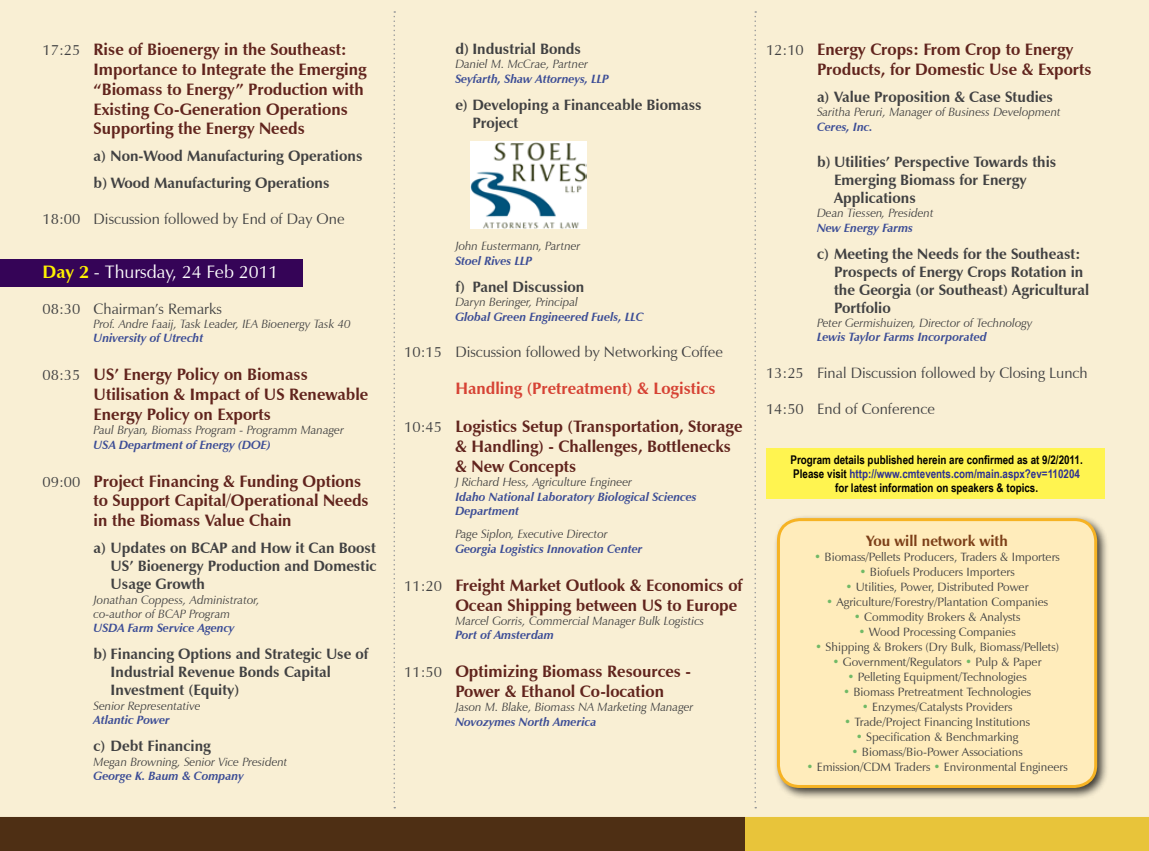
<style>
.page{position:relative;width:1149px;height:851px;background:#fff}
.page>*{position:absolute;margin:0;border:0;box-sizing:border-box;transform-origin:0 0}
.t1{font:18px "Zapf Humanist 601 BT";color:#fff}
.t2{font:700 16.5px/19.8px "Zapf Humanist 601 BT";color:#61241d}
.t3{font:700 16.5px "Zapf Humanist 601 BT";color:#d64234}
.t4{font:700 15px/18px "Zapf Humanist 601 BT";color:#414142}
.t5{font:15px "Zapf Humanist 601 BT";color:#414142}
.t6{font:700 15px "Zapf Humanist 601 BT";color:#7c3f18}
.t7{font:italic 12px/14.4px "Zapf Humanist 601 BT";color:#414142}
.t8{font:12px "Zapf Humanist 601 BT";color:#414142}
.t9{font:italic 700 12px/14.4px "Zapf Humanist 601 BT";color:#3c4d96}
.t10{font:700 12px/14.4px "Arial Narrow";color:#000;text-align:center}
.s1{font-weight:400;font-size:15px;color:#414142}
.s2{font-weight:700;color:#fff200}
.s3{color:#2e3192}
.s4{color:#70b966}
</style>
<div class="page">
<div style="left:744px;top:788px;width:404px;height:62px;background:#e8c43a"></div>
<div style="left:0;top:0;width:744px;height:850px;background:#4e2f14"></div>
<div style="left:0;top:0;width:1148px;height:816px;background:#f9efd4"></div>
<svg style="left:393px;top:11px;width:2px;height:797px;background:#e6dec8"></svg>
<div style="left:772px;top:514px;width:344px;height:292px;background:#000;opacity:.75"></div>
<div style="left:778px;top:519px;width:317px;height:267px;background:#ffecbb;border-radius:21px"></div>
<div style="left:776px;top:518px;width:320px;height:269px;border:3px solid #f6b324;border-radius:21px"></div>
<div style="left:0;top:259px;width:302px;height:27px;background:#350457"></div>
<svg style="left:754px;top:11px;width:2px;height:797px;background:#e6dec8"></svg>
<img style="left:470px;top:141px;width:116px;height:88px">
<div style="left:765px;top:448px;width:339px;height:51px;background:#fff450"></div>
<p class="t2" style="left:94px;top:39px;width:274px;text-indent:-51px"><span class="s1">17:25</span> Rise of Bioenergy in the Southeast:<br>Importance to Integrate the Emerging “Biomass to Energy” Production with Existing Co-Generation Operations Supporting the Energy Needs</p>
<p class="t4" style="left:94px;top:143px;width:270px;line-height:27px">a) Non-Wood Manufacturing Operations b) Wood Manufacturing Operations</p>
<p class="t5" style="left:43px;top:210px;width:303px">18:00 Discussion followed by End of Day One</p>
<p class="t1" style="left:43px;top:260px;width:237px"><span class="s2">Day 2</span> - Thursday, 24 Feb 2011</p>
<p class="t5" style="left:43px;top:299px;width:181px">08:30 Chairman’s Remarks</p>
<p class="t7" style="left:94px;top:316px;width:258px">Prof. Andre Faaij, Task Leader, IEA Bioenergy Task 40</p>
<p class="t9" style="left:94px;top:331px;width:111px">University of Utrecht</p>
<p class="t2" style="left:94px;top:364px;width:276px;text-indent:-51px"><span class="s1">08:35</span> US’ Energy Policy on Biomass<br>Utilisation &amp; Impact of US Renewable<br>Energy Policy on Exports</p>
<p class="t7" style="left:94px;top:423px;width:252px">Paul Bryan, Biomass Program - Programm Manager</p>
<p class="t9" style="left:94px;top:437px;width:179px">USA Department of Energy (DOE)</p>
<p class="t2" style="left:94px;top:471px;width:277px;text-indent:-51px"><span class="s1">09:00</span> Project Financing &amp; Funding Options to Support Capital/Operational Needs in the Biomass Value Chain</p>
<p class="t4" style="left:111px;top:539px;width:267px;text-align:justify;text-indent:-17px">a) Updates on BCAP and How it Can Boost US’ Bioenergy Production and Domestic Usage Growth</p>
<p class="t7" style="left:94px;top:592px;width:167px">Jonathan Coppess, Administrator, co-author of BCAP Program</p>
<p class="t9" style="left:94px;top:621px;width:142px">USDA Farm Service Agency</p>
<p class="t4" style="left:111px;top:645px;width:259px;text-indent:-17px">b) Financing Options and Strategic Use of<br>Industrial Revenue Bonds Capital<br>Investment (Equity)</p>
<p class="t7" style="left:94px;top:698px;width:108px">Senior Representative</p>
<p class="t9" style="left:94px;top:712px;width:78px">Atlantic Power</p>
<p class="t4" style="left:94px;top:737px;width:119px">c) Debt Financing</p>
<p class="t7" style="left:94px;top:754px;width:195px">Megan Browning, Senior Vice President</p>
<p class="t9" style="left:94px;top:768px;width:152px">George K. Baum &amp; Company</p>
<p class="t4" style="left:455px;top:40px;width:127px">d) Industrial Bonds</p>
<p class="t7" style="left:455px;top:57px;width:134px">Daniel M. McCrae, Partner</p>
<p class="t9" style="left:455px;top:71px;width:155px">Seyfarth, Shaw Attorneys, LLP</p>
<p class="t4" style="left:472px;top:96px;width:231px;text-indent:-17px">e) Developing a Financeable Biomass<br>Project</p>
<p class="t7" style="left:455px;top:239px;width:127px">John Eustermann, Partner</p>
<p class="t9" style="left:455px;top:253px;width:78px">Stoel Rives LLP</p>
<p class="t4" style="left:455px;top:277px;width:131px">f) Panel Discussion</p>
<p class="t7" style="left:455px;top:295px;width:124px">Daryn Beringer, Principal</p>
<p class="t9" style="left:455px;top:309px;width:189px">Global Green Engineered Fuels, LLC</p>
<p class="t5" style="left:404px;top:342px;width:320px">10:15 Discussion followed by Networking Coffee</p>
<p class="t3" style="left:455px;top:378px;width:262px">Handling (Pretreatment) &amp; Logistics</p>
<p class="t2" style="left:455px;top:416px;width:288px;text-indent:-51px"><span class="s1">10:45</span> Logistics Setup (Transportation, Storage &amp; Handling) - Challenges, Bottlenecks &amp; New Concepts</p>
<p class="t7" style="left:455px;top:475px;width:178px">J Richard Hess, Agriculture Engineer</p>
<p class="t9" style="left:455px;top:489px;width:243px">Idaho National Laboratory Biological Sciences<br>Department</p>
<p class="t7" style="left:455px;top:527px;width:154px">Page Siplon, Executive Director</p>
<p class="t9" style="left:455px;top:541px;width:189px">Georgia Logistics Innovation Center</p>
<p class="t2" style="left:455px;top:575px;width:289px;text-indent:-51px"><span class="s1">11:20</span> Freight Market Outlook &amp; Economics of<br>Ocean Shipping between US to Europe</p>
<p class="t7" style="left:455px;top:613px;width:250px">Marcel Gorris, Commercial Manager Bulk Logistics</p>
<p class="t9" style="left:455px;top:628px;width:100px">Port of Amsterdam</p>
<p class="t2" style="left:455px;top:661px;width:237px;text-indent:-51px"><span class="s1">11:50</span> Optimizing Biomass Resources -<br>Power &amp; Ethanol Co-location</p>
<p class="t7" style="left:455px;top:700px;width:239px">Jason M. Blake, Biomass NA Marketing Manager</p>
<p class="t9" style="left:455px;top:714px;width:142px">Novozymes North America</p>
<p class="t2" style="left:816px;top:39px;width:276px;text-indent:-51px"><span class="s1">12:10</span> Energy Crops: From Crop to Energy<br>Products, for Domestic Use &amp; Exports</p>
<p class="t4" style="left:816px;top:88px;width:237px">a) Value Proposition &amp; Case Studies</p>
<p class="t7" style="left:816px;top:105px;width:245px">Saritha Peruri, Manager of Business Development</p>
<p class="t9" style="left:816px;top:119px;width:57px">Ceres, Inc.</p>
<p class="t4" style="left:833px;top:152px;width:224px;text-indent:-17px">b) Utilities’ Perspective Towards this<br>Emerging Biomass for Energy<br>Applications</p>
<p class="t7" style="left:816px;top:206px;width:118px">Dean Tiessen, President</p>
<p class="t9" style="left:816px;top:220px;width:97px">New Energy Farms</p>
<p class="t4" style="left:833px;top:244px;width:257px;text-indent:-17px">c) Meeting the Needs for the Southeast:<br>Prospects of Energy Crops Rotation in the Georgia (or Southeast) Agricultural<br>Portfolio</p>
<p class="t7" style="left:816px;top:316px;width:217px">Peter Germishuizen, Director of Technology</p>
<p class="t9" style="left:816px;top:330px;width:171px">Lewis Taylor Farms Incorporated</p>
<p class="t5" style="left:765px;top:363px;width:323px">13:25 Final Discussion followed by Closing Lunch</p>
<p class="t5" style="left:765px;top:399px;width:170px">14:50 End of Conference</p>
<p class="t10" style="left:790px;top:451px;width:294px">Program details published herein are confirmed as at 9/2/2011.<br>Please visit <span class="s3">http://www.cmtevents.com/main.aspx?ev=110204 </span>for latest information on speakers &amp; topics.</p>
<p class="t6" style="left:865px;top:531px;width:143px">You will network with</p>
<p class="t8" style="left:814px;top:549px;width:247px"><span class="s4">•</span> Biomass/Pellets Producers, Traders &amp; Importers</p>
<p class="t8" style="left:859px;top:564px;width:157px"><span class="s4">•</span> Biofuels Producers Importers</p>
<p class="t8" style="left:845px;top:579px;width:184px"><span class="s4">•</span> Utilities, Power, Distributed Power</p>
<p class="t8" style="left:825px;top:594px;width:223px"><span class="s4">•</span> Agriculture/Forestry/Plantation Companies</p>
<p class="t8" style="left:853px;top:609px;width:168px"><span class="s4">•</span> Commodity Brokers &amp; Analysts</p>
<p class="t8" style="left:858px;top:624px;width:158px"><span class="s4">•</span> Wood Processing Companies</p>
<p class="t8" style="left:815px;top:639px;width:245px"><span class="s4">•</span> Shipping &amp; Brokers (Dry Bulk, Biomass/Pellets)</p>
<p class="t8" style="left:832px;top:654px;width:210px"><span class="s4">•</span> Government/Regulators <span class="s4">•</span> Pulp &amp; Paper</p>
<p class="t8" style="left:847px;top:669px;width:180px"><span class="s4">•</span> Pelleting Equipment/Technologies</p>
<p class="t8" style="left:842px;top:684px;width:189px"><span class="s4">•</span> Biomass Pretreatment Technologies</p>
<p class="t8" style="left:861px;top:699px;width:152px"><span class="s4">•</span> Enzymes/Catalysts Providers</p>
<p class="t8" style="left:844px;top:714px;width:187px"><span class="s4">•</span> Trade/Project Financing Institutions</p>
<p class="t8" style="left:855px;top:729px;width:164px"><span class="s4">•</span> Specification &amp; Benchmarking</p>
<p class="t8" style="left:851px;top:744px;width:172px"><span class="s4">•</span> Biomass/Bio-Power Associations</p>
<p class="t8" style="left:806px;top:759px;width:263px"><span class="s4">•</span> Emission/CDM Traders <span class="s4">•</span> Environmental Engineers</p>
</div>
